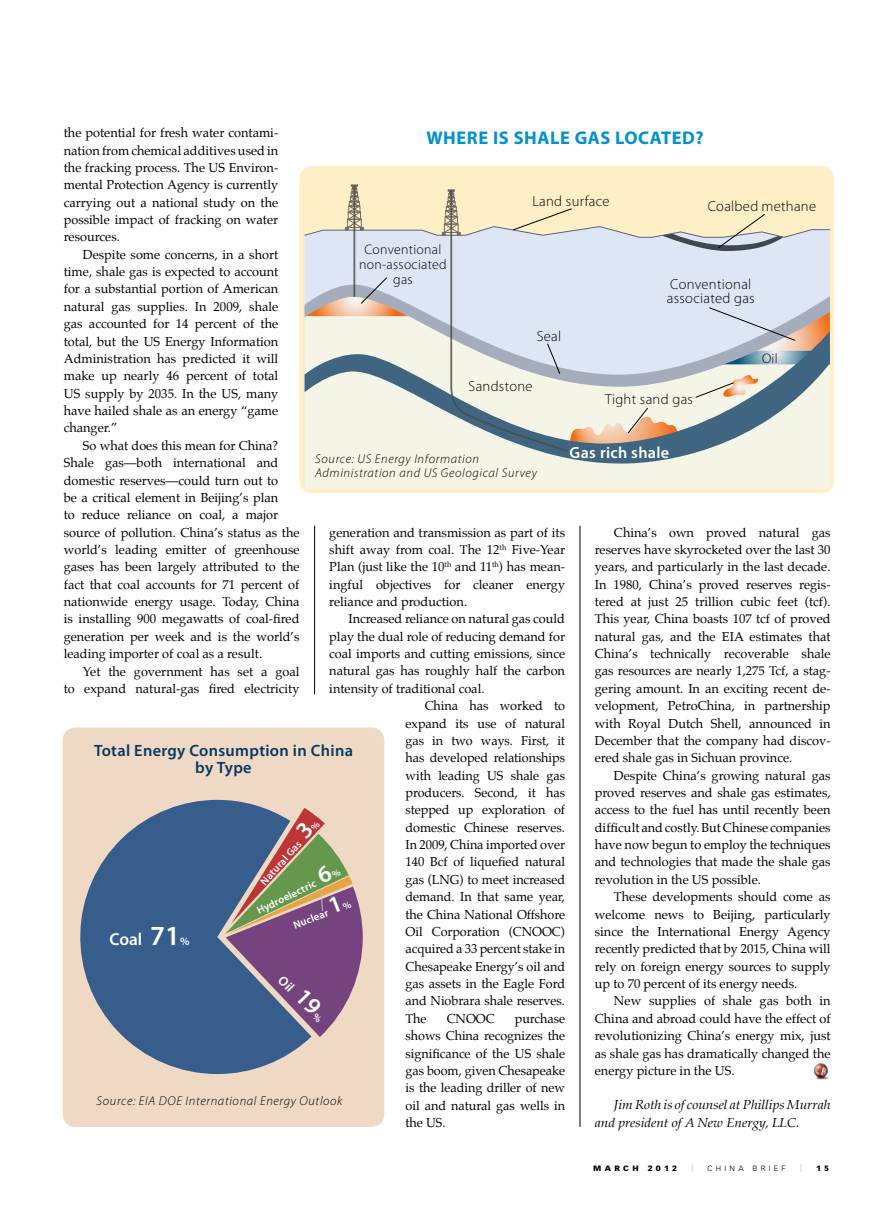
<style>
.page{position:relative;width:893px;height:1212px;background:#fff}
.page>*{position:absolute;margin:0;border:0;box-sizing:border-box;transform-origin:0 0}
.t1{font:700 18.45px "Myriad Pro";letter-spacing:.03em;color:#0091d3}
.t2{font:600 17.25px "Myriad Pro";color:#fff}
.t3{font:600 16.35px/17.7px "Myriad Pro";letter-spacing:.02em;color:#053963;text-align:center}
.t4{font:600 16.05px "Myriad Pro";letter-spacing:.02em;color:#fff}
.t5{font:300 14.55px/14.5px "Myriad Pro";letter-spacing:.02em;color:#000}
.t6{font:300 13.8px/14.5px "Myriad Pro";letter-spacing:.02em;color:#000;text-align:center}
.t7{font:600 13.35px "Myriad Pro";color:#fff}
.t8{font:12.75px/17.4px "Palatino";color:#000;text-align:justify}
.t9{font:italic 300 12.75px/14.2px "Myriad Pro";letter-spacing:.05em;color:#000}
.t10{font:italic 12.75px/17.4px "Palatino";letter-spacing:-.005em;color:#000;scale:1.07 1}
.t11{font:600 11.25px "Myriad Pro";color:#fff}
.t12{font:600 10.65px "Myriad Pro";color:#fff}
.t13{font:900 7.5px "Vectora LH";letter-spacing:.4em;color:#000;scale:1.1 1}
.t14{font:300 7.5px "Vectora LH";letter-spacing:.4em;color:#000;scale:1.1 1}
.t15{font:300 7.5px "Vectora LH";color:#a7a9ac;scale:1.1 1}
.s1{font-size:23.85px}
.s2{font-size:9.75px}
.s3{font-size:27.75px}
</style>
<div class="page">
<img style="left:813px;top:1063px;width:16px;height:16px">
<div style="left:63px;top:727px;width:321px;height:400px;background:#efd9c4;border-radius:13px"></div>
<img style="left:80px;top:800px;width:231px;height:274px">
<img style="left:226px;top:887px;width:137px;height:150px">
<img style="left:225px;top:876px;width:128px;height:59px">
<img style="left:225px;top:834px;width:124px;height:100px">
<img style="left:231px;top:808px;width:94px;height:116px">
<svg style="left:321px;top:892px;width:2px;height:19px"></svg>
<div style="left:300px;top:166px;width:534px;height:327px;background:#ffefc6;border-radius:13px"></div>
<div style="left:305px;top:466px;width:525px;height:23px;background:#f5f5e7"></div>
<svg style="left:305px;top:452px;width:525px;height:14px;background:#d7ddd6"></svg>
<svg style="left:304px;top:185px;width:526px;height:267px"></svg>
<hr style="left:314px;top:526px;width:1px;height:168px;background:#000">
<hr style="left:580px;top:526px;width:1px;height:601px;background:#000">
<svg style="left:329px;top:897px;width:23px;height:16px"></svg>
<svg style="left:312px;top:1013px;width:10px;height:10px"></svg>
<p class="t8" style="left:64px;top:124px;width:216px">the potential for fresh water contami&shy;nation from chemical additives used in the fracking process. The US Environ&shy;mental Protection Agency is currently carrying out a national study on the possible impact of fracking on water resources.</p>
<p class="t8" style="left:64px;top:246px;width:216px;text-indent:19px">Despite some concerns, in a short time, shale gas is expected to account for a substantial portion of American natural gas supplies. In 2009, shale gas accounted for 14 percent of the total, but the US Energy Information Administration has predicted it will make up nearly 46 percent of total US supply by 2035. In the US, many have hailed shale as an energy “game changer.”</p>
<p class="t8" style="left:64px;top:437px;width:237px;text-align:left;text-indent:19px">So what does this mean for China?<br>Shale gas—both international and domestic reserves—could turn out to<br>be a critical element in Beijing’s plan<br>to reduce reliance on coal, a major source of pollution. China’s status as the world’s leading emitter of greenhouse gases has been largely attributed to the fact that coal accounts for 71 percent of nationwide energy usage. Today, China is installing 900 megawatts of coal-fired generation per week and is the world’s leading importer of coal as a result.</p>
<p class="t8" style="left:64px;top:662px;width:237px;text-align:right">Yet the government has set a goal<br>to expand natural-gas fired electricity</p>
<h1 class="t1" style="left:426px;top:126px;width:279px">WHERE IS SHALE GAS LOCATED?</h1>
<p class="t5" style="left:532px;top:194px;width:79px">Land surface</p>
<p class="t5" style="left:708px;top:198px;width:110px">Coalbed methane</p>
<p class="t6" style="left:359px;top:242px;width:89px">Conventional non-associated gas</p>
<p class="t5" style="left:667px;top:277px;width:89px">Conventional associated gas</p>
<p class="t5" style="left:537px;top:329px;width:26px">Seal</p>
<p class="t6" style="left:762px;top:351px;width:17px">Oil</p>
<p class="t5" style="left:469px;top:379px;width:65px">Sandstone</p>
<p class="t5" style="left:605px;top:392px;width:90px">Tight sand gas</p>
<p class="t4" style="left:570px;top:442px;width:101px">Gas rich shale</p>
<p class="t9" style="left:315px;top:451px;width:223px">Source: US Energy Information<br>Administration and US Geological Survey</p>
<p class="t8" style="left:595px;top:523px;width:237px;text-indent:19px">China’s own proved natural gas reserves have skyrocketed over the last 30 years, and particularly in the last decade.<br>In 1980, China’s proved reserves regis&shy;tered at just 25 trillion cubic feet (tcf).<br>This year, China boasts 107 tcf of proved natural gas, and the EIA estimates that China’s technically recoverable shale gas resources are nearly 1,275 Tcf, a stag&shy;gering amount. In an exciting recent de&shy;velopment, PetroChina, in partnership with Royal Dutch Shell, announced in December that the company had discov&shy;ered shale gas in Sichuan province.</p>
<p class="t8" style="left:595px;top:766px;width:237px;text-indent:19px">Despite China’s growing natural gas proved reserves and shale gas estimates, access to the fuel has until recently been difficult and costly. But Chinese companies have now begun to employ the techniques and technologies that made the shale gas revolution in the US possible.</p>
<p class="t8" style="left:595px;top:888px;width:237px;text-indent:19px">These developments should come as welcome news to Beijing, particularly since the International Energy Agency recently predicted that by 2015, China will rely on foreign energy sources to supply up to 70 percent of its energy needs.</p>
<p class="t8" style="left:595px;top:992px;width:237px;text-indent:19px">New supplies of shale gas both in China and abroad could have the effect of revolutionizing China’s energy mix, just as shale gas has dramatically changed the energy picture in the US.</p>
<p class="t10" style="left:595px;top:1096px;width:222px;text-indent:19px">Jim Roth is of counsel at Phillips Murrah and president of A New Energy, LLC.</p>
<p class="t8" style="left:329px;top:523px;width:237px">generation and transmission as part of its shift away from coal. The 12<sup>th</sup> Five-Year Plan (just like the 10<sup>th</sup> and 11<sup>th</sup>) has mean&shy;ingful objectives for cleaner energy reliance and production.</p>
<p class="t8" style="left:348px;top:610px;width:218px">Increased reliance on natural gas could</p>
<p class="t8" style="left:329px;top:628px;width:237px">play the dual role of reducing demand for</p>
<p class="t8" style="left:329px;top:645px;width:237px">coal imports and cutting emissions, since</p>
<p class="t8" style="left:329px;top:662px;width:237px">natural gas has roughly half the carbon</p>
<p class="t8" style="left:329px;top:680px;width:157px">intensity of traditional coal.</p>
<p class="t8" style="left:425px;top:697px;width:142px">China has worked to</p>
<p class="t8" style="left:406px;top:714px;width:161px">expand its use of natural</p>
<p class="t8" style="left:406px;top:732px;width:161px">gas in two ways. First, it</p>
<p class="t8" style="left:406px;top:749px;width:161px">has developed relationships</p>
<p class="t8" style="left:406px;top:766px;width:161px">with leading US shale gas</p>
<p class="t8" style="left:406px;top:784px;width:161px">producers. Second, it has</p>
<p class="t8" style="left:406px;top:801px;width:161px">stepped up exploration of</p>
<p class="t8" style="left:406px;top:818px;width:161px">domestic Chinese reserves.</p>
<p class="t8" style="left:406px;top:836px;width:161px">In 2009, China imported over</p>
<p class="t8" style="left:406px;top:853px;width:161px">140 Bcf of liquefied natural</p>
<p class="t8" style="left:406px;top:871px;width:161px">gas (LNG) to meet increased</p>
<p class="t8" style="left:406px;top:888px;width:161px">demand. In that same year,</p>
<p class="t8" style="left:406px;top:905px;width:161px">the China National Offshore</p>
<p class="t8" style="left:406px;top:923px;width:161px">Oil Corporation (CNOOC)</p>
<p class="t8" style="left:406px;top:940px;width:161px">acquired a 33 percent stake in</p>
<p class="t8" style="left:406px;top:957px;width:161px">Chesapeake Energy’s oil and</p>
<p class="t8" style="left:406px;top:975px;width:161px">gas assets in the Eagle Ford</p>
<p class="t8" style="left:406px;top:992px;width:161px">and Niobrara shale reserves.</p>
<p class="t8" style="left:406px;top:1010px;width:23px">The</p>
<p class="t8" style="left:447px;top:1010px;width:49px">CNOOC</p>
<p class="t3" style="left:94px;top:741px;width:260px">Total Energy Consumption in China by Type</p>
<p class="t12" style="left:258px;top:879px;width:84px;rotate:-48deg">Natural Gas <span class="s1">3</span><span class="s2">%</span></p>
<p class="t12" style="left:255px;top:905px;width:93px;rotate:-26deg">Hydroelectric <span class="s1">6</span><span class="s2">%</span></p>
<p class="t12" style="left:291px;top:919px;width:38px;rotate:-21deg">Nuclear</p>
<h2 class="t2" style="left:109px;top:928px;width:72px">Coal <span class="s3">71</span></h2>
<p class="t11" style="left:180px;top:934px;width:11px">%</p>
<p class="t7" style="left:287px;top:972px;width:51px;rotate:46deg">Oil <span class="s1">19</span></p>
<p class="t8" style="left:406px;top:1010px;width:161px;text-indent:109px">purchase shows China recognizes the significance of the US shale gas boom, given Chesapeake is the leading driller of new oil and natural gas wells in the US.</p>
<p class="t9" style="left:97px;top:1094px;width:247px">Source: EIA DOE International Energy Outlook</p>
<p class="t13" style="left:593px;top:1163px;width:78px">MARCH 2012</p>
<p class="t15" style="left:691px;top:1163px;width:3px">|</p>
<p class="t14" style="left:707px;top:1164px;width:73px">CHINA BRIEF</p>
<p class="t15" style="left:800px;top:1163px;width:3px">|</p>
<p class="t13" style="left:816px;top:1163px;width:13px">1 5</p>
</div>
